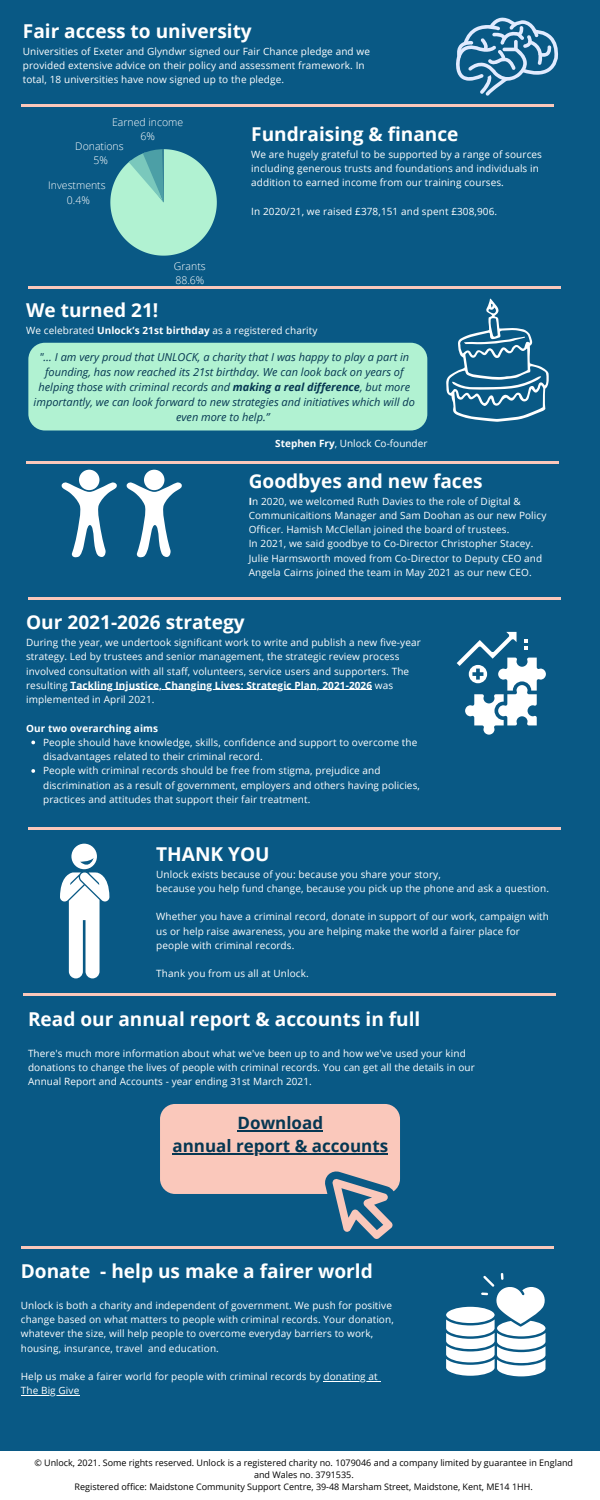
<style>
.page{position:relative;width:600px;height:1500px;background:#095985}
.page>*{position:absolute;margin:0;border:0;box-sizing:border-box;transform-origin:0 0}
.t1{font:700 19.1px "Open Sans";color:#fff}
.t2{font:700 17px "Open Sans";color:#063752}
.t3{font:italic 11px/15px "Open Sans";color:#063752;text-align:center}
.t4{font:300 10.5px "Open Sans";color:#fff}
.t5{font:10px/14.2px "Open Sans";letter-spacing:.01em;color:#fff}
.t6{font:700 10px "Open Sans";letter-spacing:.01em;color:#fff}
.t7{font:9px/12px "Open Sans";color:#000;text-align:center}
.s1{font-weight:700}
</style>
<div class="page">
<svg style="left:110px;top:149px;width:107px;height:107px"></svg>
<hr style="left:26px;top:461px;width:533px;height:3px;background:#fac8bb">
<svg style="left:446px;top:299px;width:103px;height:123px"></svg>
<svg style="left:61px;top:482px;width:56px;height:75px"></svg>
<div style="left:79px;top:470px;width:20px;height:20px;background:#fff;border-radius:50%"></div>
<svg style="left:126px;top:482px;width:56px;height:75px"></svg>
<div style="left:144px;top:470px;width:20px;height:20px;background:#fff;border-radius:50%"></div>
<svg style="left:457px;top:632px;width:89px;height:103px"></svg>
<svg style="left:160px;top:1104px;width:240px;height:135px"></svg>
<hr style="left:23px;top:993px;width:532px;height:3px;background:#fac8bb">
<svg style="left:60px;top:844px;width:49px;height:134px"></svg>
<svg style="left:456px;top:18px;width:102px;height:78px"></svg>
<hr style="left:21px;top:104px;width:532px;height:3px;background:#fac8bb">
<svg style="left:446px;top:1273px;width:100px;height:103px"></svg>
<div style="left:0;top:1451px;width:600px;height:49px;background:#fff"></div>
<hr style="left:28px;top:286px;width:533px;height:3px;background:#fac8bb">
<hr style="left:28px;top:597px;width:533px;height:3px;background:#fac8bb">
<hr style="left:28px;top:827px;width:533px;height:3px;background:#fac8bb">
<hr style="left:21px;top:1246px;width:532px;height:3px;background:#fac8bb">
<svg style="left:31px;top:741px;width:4px;height:3px"></svg>
<svg style="left:31px;top:769px;width:4px;height:4px"></svg>
<hr style="left:70px;top:690px;width:302px;height:1px;background:#fff">
<hr style="left:238px;top:1130px;width:85px;height:2px;background:#063752">
<hr style="left:173px;top:1154px;width:215px;height:1px;background:#063752">
<hr style="left:324px;top:1381px;width:54px;height:1px;background:#fff">
<hr style="left:21px;top:1395px;width:58px;height:1px;background:#fff">
<div style="left:28px;top:343px;width:399px;height:87px;background:#b1f2d2;border-radius:17px"></div>
<p class="t1" style="left:23px;top:18px;width:230px">Fair access to university</p>
<p class="t5" style="left:23px;top:44px;width:349px">Universities of Exeter and Glyndwr signed our Fair Chance pledge and we provided extensive advice on their policy and assessment framework. In total, 18 universities have now signed up to the pledge.</p>
<p class="t4" style="left:112px;top:114px;width:73px">Earned income</p>
<p class="t4" style="left:140px;top:129px;width:16px">6%</p>
<p class="t4" style="left:75px;top:139px;width:50px">Donations</p>
<p class="t4" style="left:94px;top:153px;width:16px">5%</p>
<p class="t4" style="left:48px;top:178px;width:59px">Investments</p>
<p class="t4" style="left:67px;top:192px;width:24px">0.4%</p>
<p class="t4" style="left:174px;top:259px;width:33px">Grants</p>
<p class="t4" style="left:175px;top:273px;width:30px">88.6%</p>
<p class="t1" style="left:251px;top:121px;width:209px">Fundraising &amp; finance</p>
<p class="t5" style="left:251px;top:147px;width:292px">We are hugely grateful to be supported by a range of sources including generous trusts and foundations and individuals in addition to earned income from our training courses.</p>
<p class="t5" style="left:251px;top:204px;width:248px">In 2020/21, we raised £378,151 and spent £308,906.</p>
<p class="t1" style="left:26px;top:297px;width:134px">We turned 21!</p>
<p class="t5" style="left:26px;top:323px;width:293px">We celebrated <span class="s1">Unlock’s 21st birthday</span> as a registered charity</p>
<p class="t3" style="left:34px;top:349px;width:383px">"… I am very proud that UNLOCK, a charity that I was happy to play a part in founding, has now reached its 21st birthday. We can look back on years of helping those with criminal records and <span class="s1">making a real difference</span>, but more importantly, we can look forward to new strategies and initiatives which will do even more to help.”</p>
<p class="t5" style="left:275px;top:436px;width:154px"><span class="s1">Stephen Fry</span>, Unlock Co-founder</p>
<p class="t1" style="left:249px;top:467px;width:235px">Goodbyes and new faces</p>
<p class="t5" style="left:249px;top:494px;width:299px"><span class="s1">I</span>n 2020, we welcomed Ruth Davies to the role of Digital &amp;<br>Communicaitions Manager and Sam Doohan as our new Policy<br>Officer. Hamish McClellan joined the board of trustees.</p>
<p class="t5" style="left:249px;top:536px;width:295px">In 2021, we said goodbye to Co-Director Christopher Stacey.<br>Julie Harmsworth moved from Co-Director to Deputy CEO and<br>Angela Cairns joined the team in May 2021 as our new CEO.</p>
<p class="t1" style="left:26px;top:609px;width:220px">Our 2021-2026 strategy</p>
<p class="t5" style="left:26px;top:635px;width:396px">During the year, we undertook significant work to write and publish a new five-year strategy. Led by trustees and senior management, the strategic review process involved consultation with all staff, volunteers, service users and supporters. The resulting <span class="s1">Tackling Injustice, Changing Lives: Strategic Plan, 2021-2026</span> was implemented in April 2021.</p>
<p class="t6" style="left:26px;top:721px;width:133px">Our two overarching aims</p>
<p class="t5" style="left:43px;top:735px;width:376px">People should have knowledge, skills, confidence and support to overcome the disadvantages related to their criminal record.</p>
<p class="t5" style="left:43px;top:763px;width:378px">People with criminal records should be free from stigma, prejudice and discrimination as a result of government, employers and others having policies, practices and attitudes that support their fair treatment.</p>
<p class="t1" style="left:156px;top:840px;width:115px">THANK YOU</p>
<p class="t5" style="left:156px;top:867px;width:286px">Unlock exists because of you: because you share your story,</p>
<p class="t5" style="left:156px;top:881px;width:394px">because you help fund change, because you pick up the phone and ask a question.</p>
<p class="t5" style="left:156px;top:909px;width:394px">Whether you have a criminal record, donate in support of our work, campaign with us or help raise awareness, you are helping make the world a fairer place for people with criminal records.</p>
<p class="t5" style="left:156px;top:966px;width:154px">Thank you from us all at Unlock.</p>
<p class="t1" style="left:28px;top:1005px;width:394px">Read our annual report &amp; accounts in full</p>
<p class="t5" style="left:28px;top:1046px;width:448px">There's much more information about what we've been up to and how we've used your kind donations to change the lives of people with criminal records. You can get all the details in our<br>Annual Report and Accounts - year ending 31st March 2021.</p>
<p class="t2" style="left:238px;top:1111px;width:87px">Download</p>
<p class="t2" style="left:173px;top:1134px;width:217px">annual report &amp; accounts</p>
<p class="t1" style="left:21px;top:1257px;width:353px">Donate - help us make a fairer world</p>
<p class="t5" style="left:21px;top:1298px;width:374px">Unlock is both a charity and independent of government. We push for positive change based on what matters to people with criminal records. Your donation, whatever the size, will help people to overcome everyday barriers to work, housing, insurance, travel and education.</p>
<p class="t5" style="left:21px;top:1369px;width:358px">Help us make a fairer world for people with criminal records by donating at</p>
<p class="t5" style="left:21px;top:1383px;width:60px">The Big Give</p>
<p class="t7" style="left:34px;top:1456px;width:540px">© Unlock, 2021. Some rights reserved. Unlock is a registered charity no. 1079046 and a company limited by guarantee in England and Wales no. 3791535.</p>
<p class="t7" style="left:75px;top:1480px;width:460px">Registered office: Maidstone Community Support Centre, 39-48 Marsham Street, Maidstone, Kent, ME14 1HH.</p>
</div>
